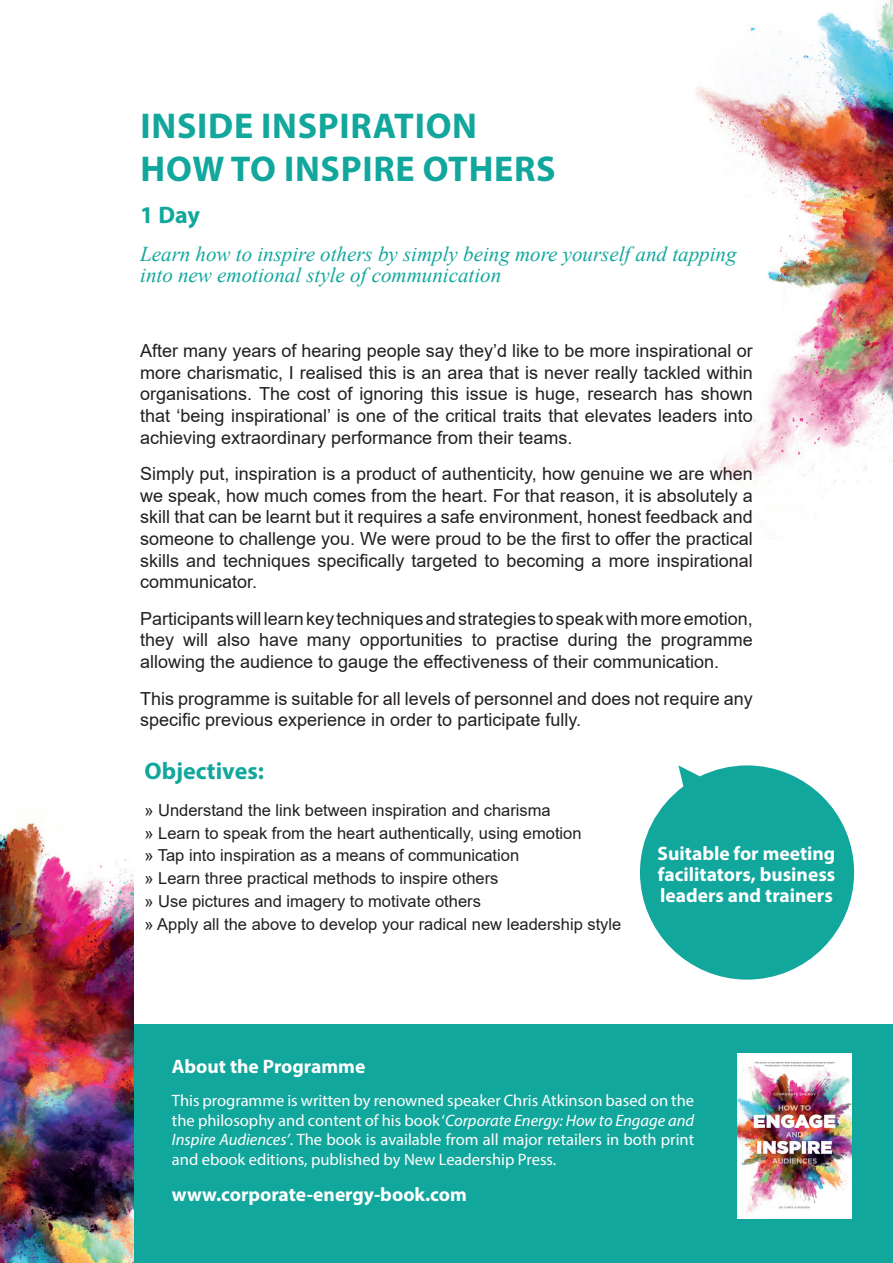
<style>
.page{position:relative;width:893px;height:1263px;background:#fff}
.page>*{position:absolute;margin:0;border:0;box-sizing:border-box;transform-origin:0 0}
.t1{font:700 36px/43.2px "Myriad Pro";letter-spacing:.02em;color:#12a79d}
.t2{font:700 24px "Myriad Pro";color:#12a79d}
.t3{font:italic 21px/21px "Times New Roman";color:#12a79d}
.t4{font:700 19.5px/21px "Myriad Pro";color:#fff;text-align:justify}
.t5{font:18px/21.6px "Arial";color:#231f20;text-align:justify}
.t6{font:16.5px/22.8px "Arial";color:#231f20}
.t7{font:16.5px/19.8px "Myriad Pro";color:#fff;text-align:justify}
.s1{font-style:italic}
</style>
<div class="page">
<img style="left:695px;top:0;width:198px;height:507px">
<div style="left:0;top:1025px;width:893px;height:238px;background:#12a79d"></div>
<img style="left:0;top:822px;width:134px;height:441px">
<img style="left:737px;top:1053px;width:114px;height:165px">
<svg style="left:640px;top:765px;width:214px;height:214px;fill:#12a79d"></svg>
<h1 class="t1" style="left:141px;top:103px;width:417px">INSIDE INSPIRATION<br>HOW TO INSPIRE OTHERS</h1>
<h2 class="t2" style="left:140px;top:199px;width:61px">1 Day</h2>
<p class="t3" style="left:140px;top:243px;width:598px">Learn how to inspire others by simply being more yourself and tapping into new emotional style of communication</p>
<p class="t5" style="left:140px;top:340px;width:614px">After many years of hearing people say they’d like to be more inspirational or more charismatic, I realised this is an area that is never really tackled within organisations. The cost of ignoring this issue is huge, research has shown that ‘being inspirational’ is one of the critical traits that elevates leaders into achieving extraordinary performance from their teams.</p>
<p class="t5" style="left:140px;top:463px;width:614px">Simply put, inspiration is a product of authenticity, how genuine we are when we speak, how much comes from the heart. For that reason, it is absolutely a skill that can be learnt but it requires a safe environment, honest feedback and someone to challenge you. We were proud to be the first to offer the practical skills and techniques specifically targeted to becoming a more inspirational communicator.</p>
<p class="t5" style="left:140px;top:608px;width:614px">Participants will learn key techniques and strategies to speak with more emotion, they will also have many opportunities to practise during the programme allowing the audience to gauge the effectiveness of their communication.</p>
<p class="t5" style="left:140px;top:687px;width:614px">This programme is suitable for all levels of personnel and does not require any specific previous experience in order to participate fully.</p>
<h2 class="t2" style="left:144px;top:756px;width:121px">Objectives:</h2>
<p class="t6" style="left:144px;top:798px;width:478px">» Understand the link between inspiration and charisma<br>» Learn to speak from the heart authentically, using emotion<br>» Tap into inspiration as a means of communication<br>» Learn three practical methods to inspire others<br>» Use pictures and imagery to motivate others<br>» Apply all the above to develop your radical new leadership style</p>
<p class="t4" style="left:658px;top:843px;width:179px">Suitable for meeting facilitators, business leaders and trainers</p>
<p class="t4" style="left:172px;top:1055px;width:195px">About the Programme</p>
<p class="t7" style="left:172px;top:1090px;width:524px">This programme is written by renowned speaker Chris Atkinson based on the the philosophy and content of his book ‘<span class="s1">Corporate Energy: How to Engage and Inspire Audiences’</span>. The book is available from all major retailers in both print and ebook editions, published by New Leadership Press.</p>
<p class="t4" style="left:172px;top:1183px;width:296px">www.corporate-energy-book.com</p>
</div>
